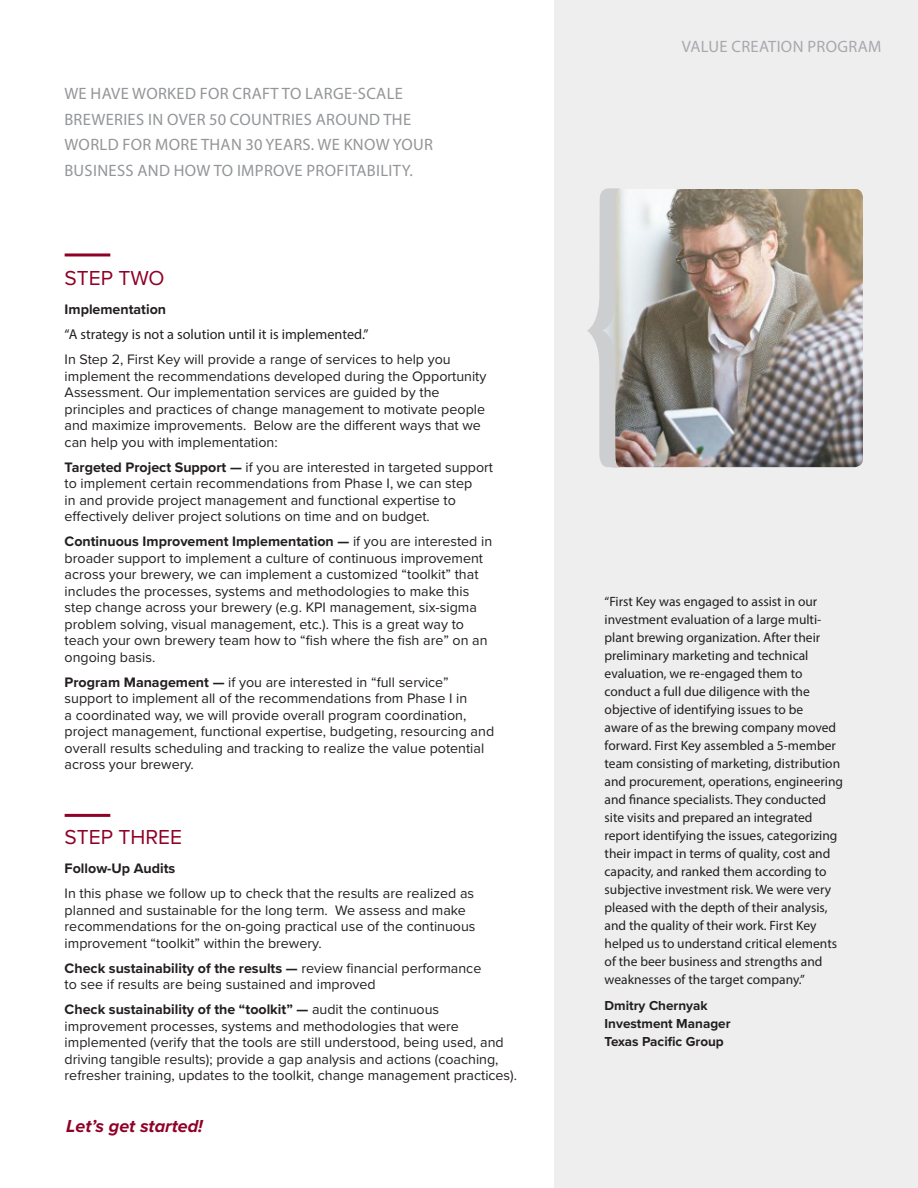
<style>
.page{position:relative;width:918px;height:1188px;background:#fff}
.page>*{position:absolute;margin:0;border:0;box-sizing:border-box;transform-origin:0 0}
.t1{font:21px "Proxima Nova";color:#900126}
.t2{font:italic 700 18px "Proxima Nova";color:#900126}
.t3{font:16.5px/25.5px "Myriad Pro";letter-spacing:.02em;color:#939598}
.t4{font:16.5px "Myriad Pro";letter-spacing:.02em;color:#a8a9ad}
.t5{font:14.25px/16.5px "Proxima Nova";color:#231f20}
.t6{font:14.25px "Myriad Pro";color:#231f20}
.t7{font:700 14.25px "Proxima Nova";color:#231f20}
.t8{font:13.5px/18px "Myriad Pro";color:#231f20}
.t9{font:700 13.5px/18px "Proxima Nova";color:#231f20}
.s1{font-weight:700}
</style>
<div class="page">
<div style="left:554px;top:0;width:364px;height:1188px;background:#eeeeef"></div>
<hr style="left:65px;top:814px;width:45px;height:3px;background:#900126">
<hr style="left:65px;top:253px;width:45px;height:3px;background:#900126">
<img style="left:620px;top:189px;width:243px;height:278px">
<svg style="left:587px;top:188px;width:33px;height:279px"></svg>
<p class="t3" style="left:64px;top:81px;width:370px">WE HAVE WORKED FOR CRAFT TO LARGE-SCALE BREWERIES IN OVER 50 COUNTRIES AROUND THE WORLD FOR MORE THAN 30 YEARS. WE KNOW YOUR BUSINESS AND HOW TO IMPROVE PROFITABILITY.</p>
<p class="t1" style="left:65px;top:265px;width:102px">STEP TWO</p>
<p class="t7" style="left:65px;top:301px;width:103px">Implementation</p>
<p class="t6" style="left:65px;top:326px;width:305px">“A strategy is not a solution until it is implemented.”</p>
<p class="t5" style="left:65px;top:352px;width:423px">In Step 2, First Key will provide a range of services to help you implement the recommendations developed during the Opportunity Assessment. Our implementation services are guided by the principles and practices of change management to motivate people and maximize improvements. Below are the different ways that we can help you with implementation:</p>
<p class="t5" style="left:65px;top:459px;width:430px"><span class="s1">Targeted Project Support —</span> if you are interested in targeted support to implement certain recommendations from Phase I, we can step<br>in and provide project management and functional expertise to effectively deliver project solutions on time and on budget.</p>
<p class="t5" style="left:65px;top:534px;width:429px"><span class="s1">Continuous Improvement Implementation —</span> if you are interested in broader support to implement a culture of continuous improvement across your brewery, we can implement a customized “toolkit” that includes the processes, systems and methodologies to make this step change across your brewery (e.g. KPI management, six-sigma problem solving, visual management, etc.). This is a great way to teach your own brewery team how to “fish where the fish are” on an ongoing basis.</p>
<p class="t5" style="left:65px;top:674px;width:431px"><span class="s1">Program Management —</span> if you are interested in “full service” support to implement all of the recommendations from Phase I in<br>a coordinated way, we will provide overall program coordination, project management, functional expertise, budgeting, resourcing and overall results scheduling and tracking to realize the value potential across your brewery.</p>
<p class="t1" style="left:65px;top:824px;width:119px">STEP THREE</p>
<p class="t7" style="left:65px;top:860px;width:112px">Follow-Up Audits</p>
<p class="t5" style="left:65px;top:885px;width:412px">In this phase we follow up to check that the results are realized as planned and sustainable for the long term. We assess and make recommendations for the on-going practical use of the continuous improvement “toolkit” within the brewery.</p>
<p class="t5" style="left:65px;top:960px;width:418px"><span class="s1">Check sustainability of the results —</span> review financial performance to see if results are being sustained and improved</p>
<p class="t5" style="left:65px;top:1001px;width:454px"><span class="s1">Check sustainability of the “toolkit” —</span> audit the continuous improvement processes, systems and methodologies that were implemented (verify that the tools are still understood, being used, and driving tangible results); provide a gap analysis and actions (coaching, refresher training, updates to the toolkit, change management practices).</p>
<p class="t2" style="left:66px;top:1115px;width:138px">Let’s get started!</p>
<p class="t4" style="left:682px;top:37px;width:201px">VALUE CREATION PROGRAM</p>
<p class="t8" style="left:605px;top:592px;width:240px">“First Key was engaged to assist in our investment evaluation of a large multi&shy;plant brewing organization. After their preliminary marketing and technical evaluation, we re-engaged them to conduct a full due diligence with the objective of identifying issues to be<br>aware of as the brewing company moved forward. First Key assembled a 5-member team consisting of marketing, distribution and procurement, operations, engineering and finance specialists. They conducted site visits and prepared an integrated report identifying the issues, categorizing their impact in terms of quality, cost and capacity, and ranked them according to subjective investment risk. We were very pleased with the depth of their analysis, and the quality of their work. First Key helped us to understand critical elements of the beer business and strengths and weaknesses of the target company.”</p>
<p class="t9" style="left:605px;top:997px;width:127px">Dmitry Chernyak<br>Investment Manager<br>Texas Pacific Group</p>
</div>
